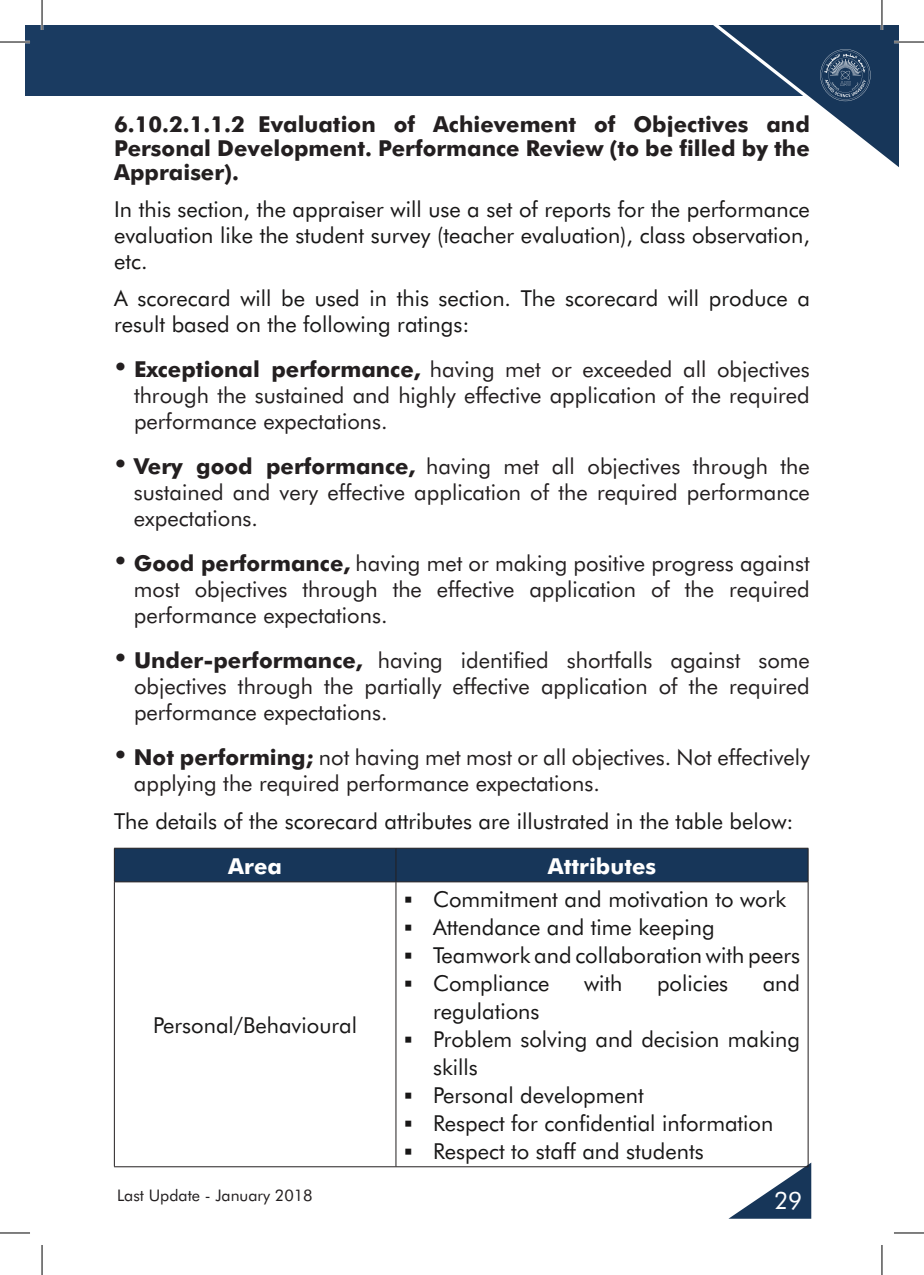
<style>
.page{position:relative;width:924px;height:1275px;background:#fff}
.page>*{position:absolute;margin:0;border:0;box-sizing:border-box;transform-origin:0 0}
.t1{font:24px "Futura BT";color:#fff}
.t2{font:22px/26px "Futura BT";color:#231f20;text-align:justify}
.List_Paragraph{font:22px/26px "Futura BT";color:#181717}
.t3{font:700 22px/24px "Futura BT";color:#231f20;text-align:justify}
.t4{font:700 22px "Futura BT";color:#fff}
.t5{font:16px "Futura BT";color:#231f20}
.s1{font-weight:700}
</style>
<div class="page">
<div style="left:25px;top:25px;width:873px;height:71px;background:#1a3b61"></div>
<svg style="left:713px;top:25px;width:185px;height:142px"></svg>
<svg style="left:728px;top:1162px;width:82px;height:56px"></svg>
<div style="left:115px;top:849px;width:692px;height:32px;background:#173659"></div>
<hr style="left:114px;top:848px;width:282px;height:1px;background:#231f20">
<hr style="left:114px;top:848px;width:1px;height:33px;background:#231f20">
<hr style="left:396px;top:848px;width:412px;height:1px;background:#231f20">
<hr style="left:395px;top:848px;width:1px;height:33px;background:#231f20">
<hr style="left:807px;top:848px;width:1px;height:33px;background:#231f20">
<hr style="left:114px;top:881px;width:282px;height:1px;background:#231f20">
<hr style="left:114px;top:882px;width:1px;height:284px;background:#231f20">
<hr style="left:396px;top:881px;width:412px;height:1px;background:#231f20">
<hr style="left:395px;top:882px;width:1px;height:284px;background:#231f20">
<hr style="left:807px;top:882px;width:1px;height:284px;background:#231f20">
<hr style="left:114px;top:1166px;width:282px;height:1px;background:#231f20">
<hr style="left:396px;top:1166px;width:412px;height:1px;background:#231f20">
<hr style="left:0;top:41px;width:30px;height:2px;background:#fff">
<hr style="left:893px;top:41px;width:30px;height:2px;background:#fff">
<hr style="left:41px;top:0;width:2px;height:30px;background:#fff">
<hr style="left:880px;top:0;width:2px;height:30px;background:#fff">
<hr style="left:0;top:42px;width:30px;height:1px;background:#000">
<hr style="left:893px;top:42px;width:30px;height:1px;background:#000">
<hr style="left:0;top:1232px;width:30px;height:1px;background:#000">
<hr style="left:893px;top:1232px;width:30px;height:1px;background:#000">
<hr style="left:42px;top:0;width:1px;height:30px;background:#000">
<hr style="left:42px;top:1245px;width:1px;height:30px;background:#000">
<hr style="left:881px;top:0;width:1px;height:30px;background:#000">
<hr style="left:881px;top:1245px;width:1px;height:30px;background:#000">
<p class="t3" style="left:114px;top:112px;width:697px">6.10.2.1.1.2 Evaluation of Achievement of Objectives and Personal Development. Performance Review (to be filled by the Appraiser).</p>
<p class="List_Paragraph" style="left:114px;top:196px;width:697px;text-align:justify">In this section, the appraiser will use a set of reports for the performance evaluation like the student survey (teacher evaluation), class observation, etc.</p>
<p class="List_Paragraph" style="left:114px;top:285px;width:697px">A scorecard will be used in this section. The scorecard will produce a result based on the following ratings:</p>
<p class="t2" style="left:134px;top:356px;width:677px;text-indent:-20px">• <span class="s1">Exceptional performance,</span> having met or exceeded all objectives through the sustained and highly effective application of the required performance expectations.</p>
<p class="t2" style="left:134px;top:453px;width:677px;text-indent:-20px">• <span class="s1">Very good performance,</span> having met all objectives through the sustained and very effective application of the required performance expectations.</p>
<p class="t2" style="left:134px;top:550px;width:677px;text-indent:-20px">• <span class="s1">Good performance,</span> having met or making positive progress against most objectives through the effective application of the required performance expectations.</p>
<p class="t2" style="left:134px;top:647px;width:677px;text-indent:-20px">• <span class="s1">Under-performance,</span> having identified shortfalls against some objectives through the partially effective application of the required performance expectations.</p>
<p class="t2" style="left:134px;top:744px;width:677px;text-indent:-20px">• <span class="s1">Not performing;</span> not having met most or all objectives. Not effectively applying the required performance expectations.</p>
<p class="List_Paragraph" style="left:114px;top:807px;width:680px">The details of the scorecard attributes are illustrated in the table below:</p>
<p class="t4" style="left:228px;top:852px;width:55px">Area</p>
<p class="t4" style="left:547px;top:852px;width:110px">Attributes</p>
<p class="List_Paragraph" style="left:153px;top:1011px;width:205px">Personal/Behavioural</p>
<p class="t5" style="left:117px;top:1185px;width:197px">Last Update - January 2018</p>
<p class="List_Paragraph" style="left:404px;top:885px;width:384px">▪ Commitment and motivation to work</p>
<p class="List_Paragraph" style="left:404px;top:913px;width:312px">▪ Attendance and time keeping</p>
<p class="List_Paragraph" style="left:404px;top:941px;width:397px">▪ Teamwork and collaboration with peers</p>
<p class="List_Paragraph" style="left:404px;top:969px;width:147px">▪ Compliance</p>
<p class="List_Paragraph" style="left:583px;top:969px;width:40px">with</p>
<p class="List_Paragraph" style="left:656px;top:969px;width:73px">policies</p>
<p class="List_Paragraph" style="left:762px;top:969px;width:39px">and</p>
<p class="List_Paragraph" style="left:433px;top:997px;width:108px">regulations</p>
<p class="List_Paragraph" style="left:433px;top:1024px;width:368px;line-height:28px;text-indent:-29px">▪ Problem solving and decision making skills</p>
<p class="List_Paragraph" style="left:404px;top:1081px;width:241px">▪ Personal development</p>
<p class="List_Paragraph" style="left:404px;top:1109px;width:371px">▪ Respect for confidential information</p>
<p class="List_Paragraph" style="left:404px;top:1137px;width:301px">▪ Respect to staff and students</p>
<p class="t1" style="left:773px;top:1185px;width:30px">29</p>
</div>
